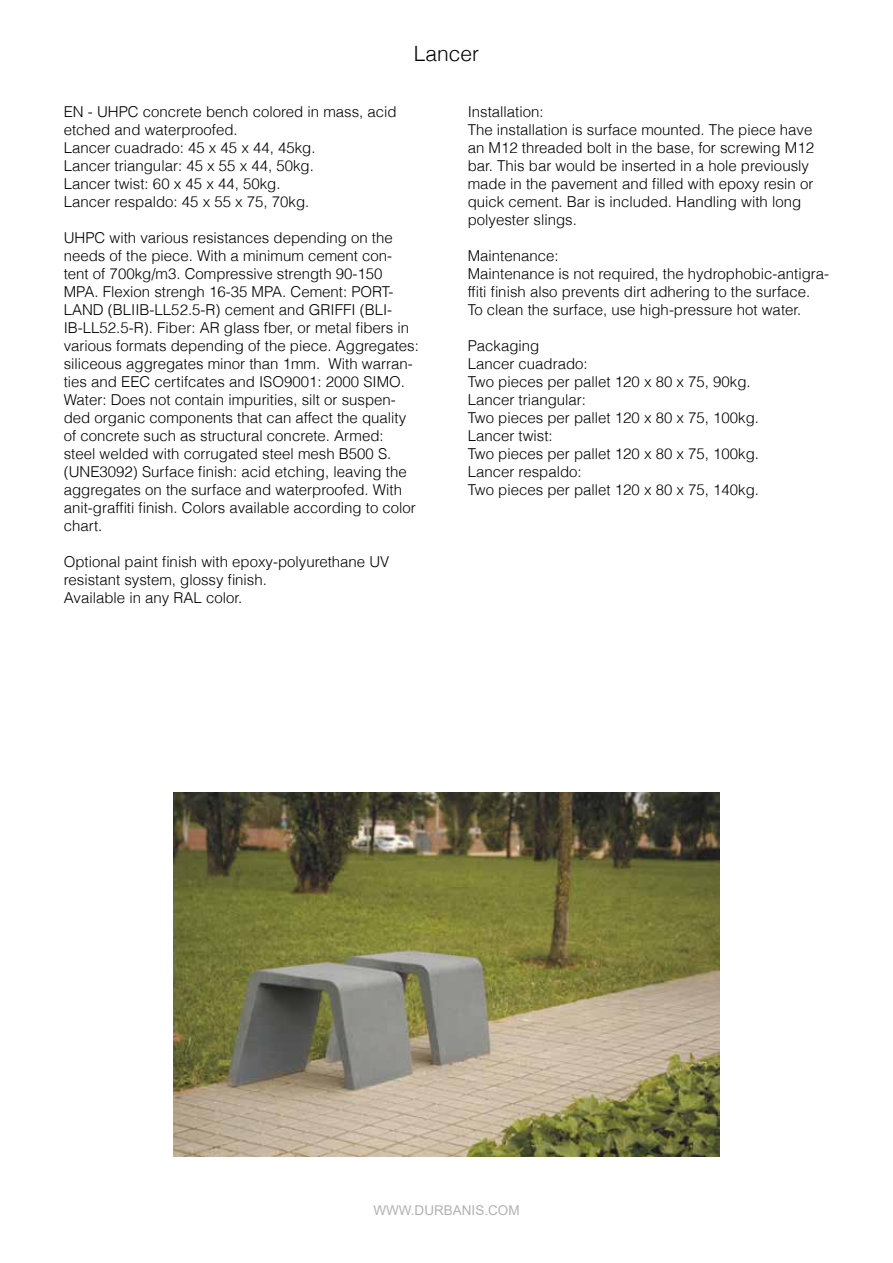
<style>
.page{position:relative;width:893px;height:1263px;background:#fff}
.page>*{position:absolute;margin:0;border:0;box-sizing:border-box;transform-origin:0 0}
.t1{font:300 21px "Helvetica";color:#000}
.t2{font:300 15px/18px "Helvetica";color:#000}
.t3{font:13.5px "Arial";color:#b3b2b2}
</style>
<div class="page">
<img style="left:173px;top:792px;width:547px;height:364px">
<h1 class="t1" style="left:414px;top:36px;width:67px">Lancer</h1>
<p class="t2" style="left:64px;top:102px;width:334px">EN - UHPC concrete bench colored in mass, acid etched and waterproofed.<br>Lancer cuadrado: 45 x 45 x 44, 45kg.<br>Lancer triangular: 45 x 55 x 44, 50kg.<br>Lancer twist: 60 x 45 x 44, 50kg.<br>Lancer respaldo: 45 x 55 x 75, 70kg.</p>
<p class="t2" style="left:64px;top:228px;width:357px">UHPC with various resistances depending on the needs of the piece. With a minimum cement con&shy;tent of 700kg/m3. Compressive strength 90-150<br>MPA. Flexion strengh 16-35 MPA. Cement: PORT-LAND (BLIIB-LL52.5-R) cement and GRIFFI (BLI-IB-LL52.5-R). Fiber: AR glass fber, or metal fibers in various formats depending of the piece. Aggregates: siliceous aggregates minor than 1mm. With warran&shy;ties and EEC certifcates and ISO9001: 2000 SIMO.<br>Water: Does not contain impurities, silt or suspen&shy;ded organic components that can affect the quality of concrete such as structural concrete. Armed: steel welded with corrugated steel mesh B500 S. (UNE3092) Surface finish: acid etching, leaving the aggregates on the surface and waterproofed. With anit-graffiti finish. Colors available according to color chart.</p>
<p class="t2" style="left:64px;top:552px;width:327px">Optional paint finish with epoxy-polyurethane UV resistant system, glossy finish.<br>Available in any RAL color.</p>
<p class="t2" style="left:468px;top:102px;width:348px">Installation:<br>The installation is surface mounted. The piece have an M12 threaded bolt in the base, for screwing M12 bar. This bar would be inserted in a hole previously made in the pavement and filled with epoxy resin or quick cement. Bar is included. Handling with long polyester slings.</p>
<p class="t2" style="left:468px;top:246px;width:363px">Maintenance:<br>Maintenance is not required, the hydrophobic-antigra&shy;ffiti finish also prevents dirt adhering to the surface.<br>To clean the surface, use high-pressure hot water.</p>
<p class="t2" style="left:468px;top:336px;width:293px">Packaging<br>Lancer cuadrado:<br>Two pieces per pallet 120 x 80 x 75, 90kg.<br>Lancer triangular:<br>Two pieces per pallet 120 x 80 x 75, 100kg.<br>Lancer twist:<br>Two pieces per pallet 120 x 80 x 75, 100kg.<br>Lancer respaldo:<br>Two pieces per pallet 120 x 80 x 75, 140kg.</p>
<p class="t3" style="left:373px;top:1201px;width:148px">WWW.DURBANIS.COM</p>
</div>
